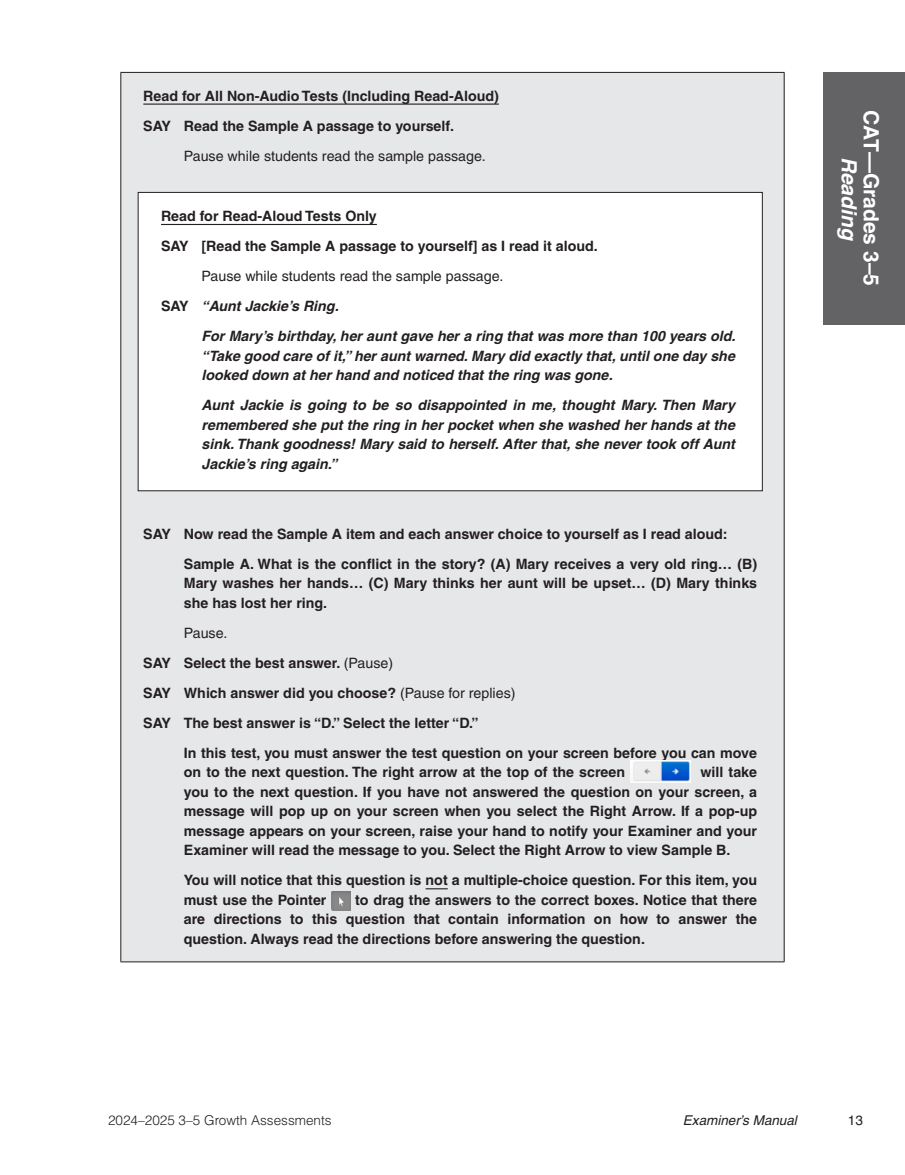
<style>
.page{position:relative;width:905px;height:1175px;background:#fff}
.page>*{position:absolute;margin:0;border:0;box-sizing:border-box;transform-origin:0 0}
.t1{font:700 21px "Helvetica LT Pro";color:#fff}
.t2{font:italic 700 21px "Helvetica LT Pro";color:#fff}
.SAY_Directions_Boxed{font:700 14.25px/19.5px "Helvetica LT Pro";color:#231f20;text-align:justify}
.SAY_Directions_Boxed-2{font:italic 700 14.25px/19.5px "Helvetica LT Pro";color:#231f20;text-align:justify}
.SAY_Directions_Boxed_Roman{font:14.25px "Helvetica LT Pro";color:#231f20}
.t3{font:300 13.5px "Helvetica LT Pro";color:#231f20}
.t4{font:italic 13.5px "Helvetica LT Pro";color:#231f20}
.t5{font:13.5px "Helvetica LT Pro";color:#231f20}
.s1{font-style:normal}
.s2{font-weight:400}
</style>
<div class="page">
<div style="left:824px;top:72px;width:80px;height:252px;background:#636366"></div>
<div style="left:121px;top:72px;width:663px;height:889px;background:#e6e7e9"></div>
<hr style="left:120px;top:72px;width:664px;height:1px;background:#231f20">
<hr style="left:120px;top:73px;width:1px;height:888px;background:#231f20">
<hr style="left:783px;top:73px;width:1px;height:888px;background:#231f20">
<hr style="left:120px;top:961px;width:664px;height:1px;background:#231f20">
<hr style="left:143px;top:103px;width:356px;height:2px;background:#231f20">
<svg style="left:425px;top:888px;width:23px;height:1px"></svg>
<div style="left:138px;top:192px;width:624px;height:299px;background:#fff"></div>
<hr style="left:161px;top:224px;width:216px;height:1px;background:#231f20">
<img style="left:630px;top:760px;width:60px;height:22px">
<img style="left:331px;top:891px;width:19px;height:19px">
<p class="SAY_Directions_Boxed" style="left:143px;top:86px;width:357px">Read for All Non-Audio Tests (Including Read-Aloud)</p>
<p class="SAY_Directions_Boxed" style="left:143px;top:116px;width:312px">SAY Read the Sample A passage to yourself.</p>
<p class="SAY_Directions_Boxed_Roman" style="left:184px;top:147px;width:303px">Pause while students read the sample passage.</p>
<p class="SAY_Directions_Boxed" style="left:161px;top:206px;width:217px">Read for Read-Aloud Tests Only</p>
<p class="SAY_Directions_Boxed" style="left:161px;top:236px;width:438px">SAY [Read the Sample A passage to yourself] as I read it aloud.</p>
<p class="SAY_Directions_Boxed_Roman" style="left:201px;top:268px;width:303px">Pause while students read the sample passage.</p>
<p class="SAY_Directions_Boxed-2" style="left:161px;top:296px;width:179px"><span class="s1">SAY</span> “Aunt Jackie’s Ring.</p>
<p class="SAY_Directions_Boxed-2" style="left:201px;top:326px;width:535px">For Mary’s birthday, her aunt gave her a ring that was more than 100 years old. “Take good care of it,” her aunt warned. Mary did exactly that, until one day she looked down at her hand and noticed that the ring was gone.</p>
<p class="SAY_Directions_Boxed-2" style="left:201px;top:395px;width:535px">Aunt Jackie is going to be so disappointed in me, thought Mary. Then Mary remembered she put the ring in her pocket when she washed her hands at the sink. Thank goodness! Mary said to herself. After that, she never took off Aunt Jackie’s ring again.”</p>
<p class="SAY_Directions_Boxed" style="left:143px;top:524px;width:586px">SAY Now read the Sample A item and each answer choice to yourself as I read aloud:</p>
<p class="SAY_Directions_Boxed" style="left:184px;top:554px;width:575px">Sample A. What is the conflict in the story? (A) Mary receives a very old ring… (B)<br>Mary washes her hands… (C) Mary thinks her aunt will be upset… (D) Mary thinks she has lost her ring.</p>
<p class="SAY_Directions_Boxed_Roman" style="left:184px;top:624px;width:45px">Pause.</p>
<p class="SAY_Directions_Boxed" style="left:143px;top:653px;width:251px">SAY Select the best answer. <span class="s2">(Pause)</span></p>
<p class="SAY_Directions_Boxed" style="left:143px;top:683px;width:374px">SAY Which answer did you choose? <span class="s2">(Pause for replies)</span></p>
<p class="SAY_Directions_Boxed" style="left:143px;top:713px;width:337px">SAY The best answer is “D.” Select the letter “D.”</p>
<p class="SAY_Directions_Boxed" style="left:184px;top:743px;width:575px">In this test, you must answer the test question on your screen before you can move on to the next question. The right arrow at the top of the screen</p>
<p class="SAY_Directions_Boxed" style="left:184px;top:762px;width:575px;text-indent:516px">will take you to the next question. If you have not answered the question on your screen, a message will pop up on your screen when you select the Right Arrow. If a pop-up message appears on your screen, raise your hand to notify your Examiner and your Examiner will read the message to you. Select the Right Arrow to view Sample B.</p>
<p class="SAY_Directions_Boxed" style="left:184px;top:870px;width:574px">You will notice that this question is not a multiple-choice question. For this item, you must use the Pointer</p>
<p class="SAY_Directions_Boxed" style="left:184px;top:890px;width:575px;text-indent:171px">to drag the answers to the correct boxes. Notice that there are directions to this question that contain information on how to answer the question. Always read the directions before answering the question.</p>
<h1 class="t1" style="left:883px;top:110px;width:177px;rotate:90deg">CAT—Grades 3–5</h1>
<h1 class="t2" style="left:862px;top:157px;width:85px;rotate:90deg">Reading</h1>
<p class="t3" style="left:108px;top:1111px;width:225px">2024–2025 3–5 Growth Assessments</p>
<p class="t4" style="left:683px;top:1112px;width:115px">Examiner’s Manual</p>
<p class="t5" style="left:847px;top:1112px;width:17px">13</p>
</div>
